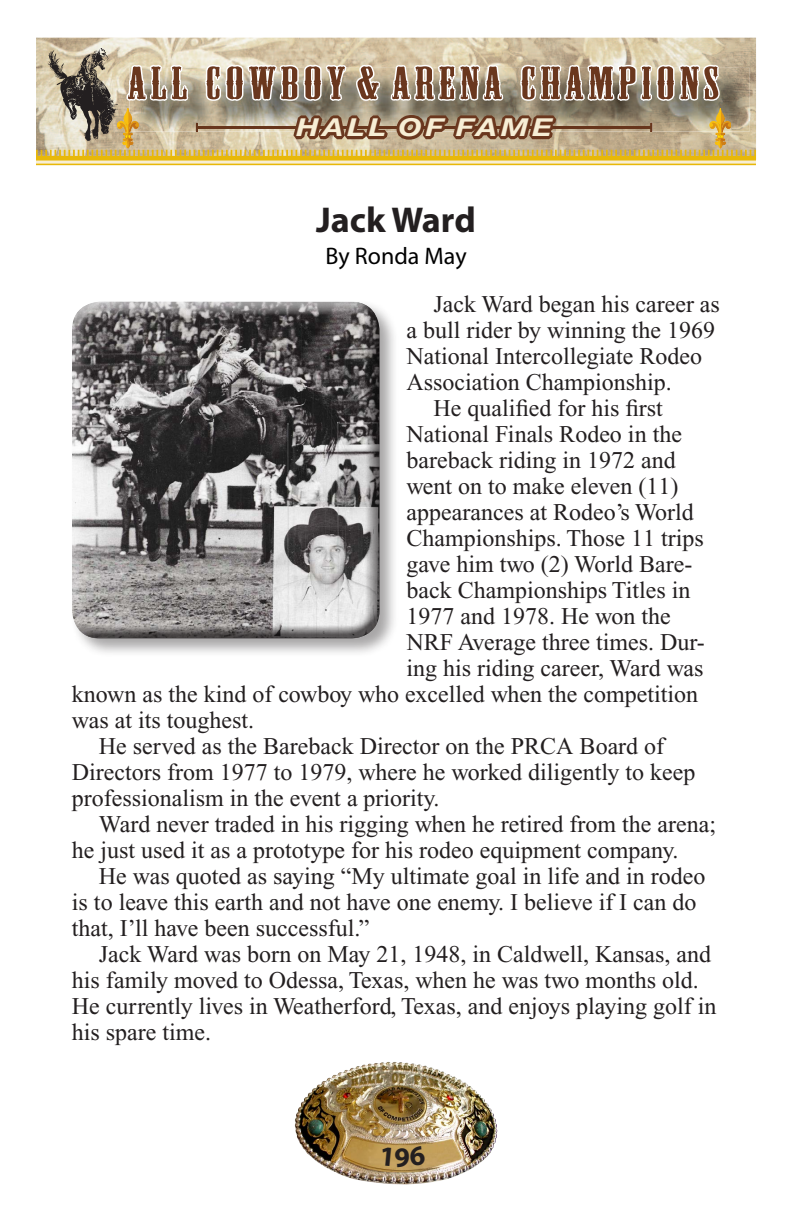
<style>
.page{position:relative;width:792px;height:1224px;background:#fff}
.page>*{position:absolute;margin:0;border:0;box-sizing:border-box;transform-origin:0 0}
.t1{font:43px "Mesquite";letter-spacing:.08em;color:#6a371e;scale:1.49 1}
.t2{font:700 36px "Myriad Pro";color:#231f20}
.t3{font:italic 700 24.8px "Helvetica Neue";letter-spacing:.13em;color:#f7eed5;scale:1.22 1}
.t4{font:24px "Times New Roman";color:#231f20}
.t5{font:24px "Myriad Pro";color:#000}
.t6{font:700 24px "Myriad Pro";color:#231f20}
</style>
<div class="page">
<svg style="left:36px;top:37px;width:720px;height:129px;background:#c6b593"></svg>
<img style="left:47px;top:48px;width:70px;height:93px">
<img style="left:294px;top:1062px;width:197px;height:123px">
<div style="left:70px;top:299px;width:329px;height:359px;background:#231f20;opacity:.4"></div>
<div style="left:71px;top:307px;width:312px;height:334px;background:#231f20;opacity:.75"></div>
<svg style="left:381px;top:1146px;width:45px;height:21px"></svg>
<h1 class="t1" style="left:128px;top:61px;width:398px">ALL COWBOY&amp; ARENA CHAMPIONS</h1>
<p class="t3" style="left:297px;top:112px;width:211px">HALL OF FAME</p>
<h2 class="t2" style="left:316px;top:197px;width:161px">Jack Ward</h2>
<p class="t5" style="left:325px;top:241px;width:143px">By Ronda May</p>
<p class="t4" style="left:433px;top:291px;width:288px">Jack Ward began his career as</p>
<p class="t4" style="left:406px;top:317px;width:310px">a bull rider by winning the 1969</p>
<p class="t4" style="left:406px;top:343px;width:297px">National Intercollegiate Rodeo</p>
<p class="t4" style="left:406px;top:369px;width:267px">Association Championship.</p>
<p class="t4" style="left:433px;top:395px;width:231px">He qualified for his first</p>
<p class="t4" style="left:406px;top:421px;width:277px">National Finals Rodeo in the</p>
<p class="t4" style="left:406px;top:447px;width:271px">bareback riding in 1972 and</p>
<p class="t4" style="left:406px;top:473px;width:273px">went on to make eleven (11)</p>
<p class="t4" style="left:406px;top:499px;width:289px">appearances at Rodeo’s World</p>
<p class="t4" style="left:406px;top:525px;width:299px">Championships. Those 11 trips</p>
<p class="t4" style="left:406px;top:551px;width:287px">gave him two (2) World Bare-</p>
<p class="t4" style="left:406px;top:577px;width:285px">back Championships Titles in</p>
<p class="t4" style="left:406px;top:603px;width:266px">1977 and 1978. He won the</p>
<p class="t4" style="left:406px;top:629px;width:300px">NRF Average three times. Dur-</p>
<p class="t4" style="left:406px;top:655px;width:299px">ing his riding career, Ward was</p>
<p class="t4" style="left:72px;top:681px;width:628px">known as the kind of cowboy who excelled when the competition</p>
<p class="t4" style="left:72px;top:707px;width:184px">was at its toughest.</p>
<p class="t4" style="left:99px;top:733px;width:567px">He served as the Bareback Director on the PRCA Board of</p>
<p class="t4" style="left:72px;top:759px;width:625px">Directors from 1977 to 1979, where he worked diligently to keep</p>
<p class="t4" style="left:72px;top:785px;width:369px">professionalism in the event a priority.</p>
<p class="t4" style="left:99px;top:811px;width:619px">Ward never traded in his rigging when he retired from the arena;</p>
<p class="t4" style="left:72px;top:837px;width:608px">he just used it as a prototype for his rodeo equipment company.</p>
<p class="t4" style="left:99px;top:863px;width:608px">He was quoted as saying “My ultimate goal in life and in rodeo</p>
<p class="t4" style="left:72px;top:889px;width:626px">is to leave this earth and not have one enemy. I believe if I can do</p>
<p class="t4" style="left:72px;top:915px;width:299px">that, I’ll have been successful.”</p>
<p class="t4" style="left:99px;top:941px;width:614px">Jack Ward was born on May 21, 1948, in Caldwell, Kansas, and</p>
<p class="t4" style="left:72px;top:967px;width:628px">his family moved to Odessa, Texas, when he was two months old.</p>
<p class="t4" style="left:72px;top:993px;width:646px">He currently lives in Weatherford, Texas, and enjoys playing golf in</p>
<p class="t4" style="left:72px;top:1019px;width:141px">his spare time.</p>
<p class="t6" style="left:389px;top:1157px;width:15px">1</p>
</div>
